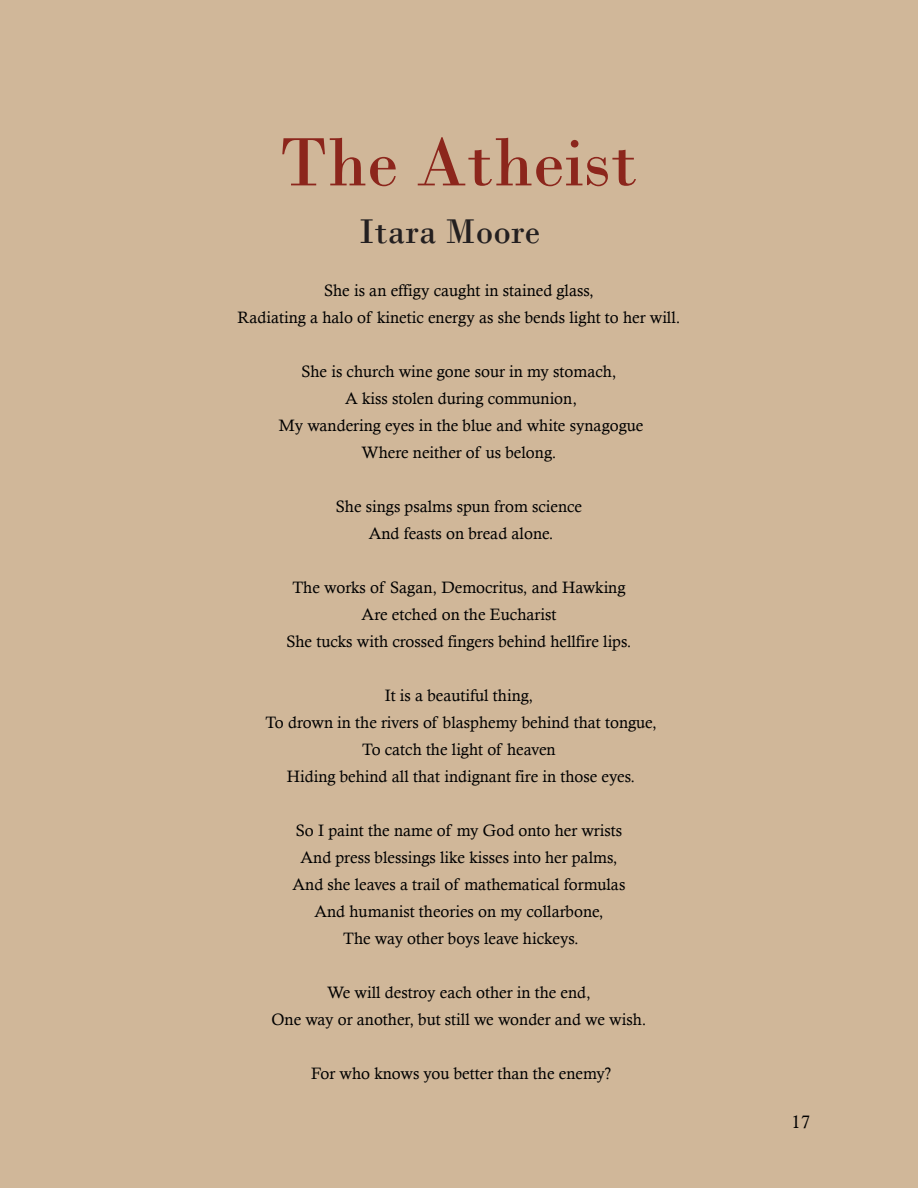
<style>
.page{position:relative;width:918px;height:1188px;background:#d0b799}
.page>*{position:absolute;margin:0;border:0;box-sizing:border-box;transform-origin:0 0}
.t1{font:72px "Bodoni";color:#8c261c}
.t2{font:36px "Bodoni";color:#231f20}
.t3{font:18px "Calisto";color:#000}
.t4{font:16.5px "Calisto";color:#000}
</style>
<div class="page">
<p class="t1" style="left:280px;top:119px;width:359px">The Atheist</p>
<p class="t2" style="left:359px;top:210px;width:182px">Itara Moore</p>
<p class="t4" style="left:324px;top:281px;width:271px">She is an effigy caught in stained glass,</p>
<p class="t4" style="left:237px;top:308px;width:445px">Radiating a halo of kinetic energy as she bends light to her will.</p>
<p class="t4" style="left:301px;top:362px;width:317px">She is church wine gone sour in my stomach,</p>
<p class="t4" style="left:345px;top:389px;width:233px">A kiss stolen during communion,</p>
<p class="t4" style="left:279px;top:416px;width:366px">My wandering eyes in the blue and white synagogue</p>
<p class="t4" style="left:362px;top:443px;width:196px">Where neither of us belong.</p>
<p class="t4" style="left:336px;top:497px;width:248px">She sings psalms spun from science</p>
<p class="t4" style="left:369px;top:524px;width:186px">And feasts on bread alone.</p>
<p class="t4" style="left:292px;top:578px;width:335px">The works of Sagan, Democritus, and Hawking</p>
<p class="t4" style="left:362px;top:605px;width:196px">Are etched on the Eucharist</p>
<p class="t4" style="left:286px;top:632px;width:347px">She tucks with crossed fingers behind hellfire lips.</p>
<p class="t4" style="left:385px;top:686px;width:150px">It is a beautiful thing,</p>
<p class="t4" style="left:266px;top:713px;width:393px">To drown in the rivers of blasphemy behind that tongue,</p>
<p class="t4" style="left:362px;top:740px;width:195px">To catch the light of heaven</p>
<p class="t4" style="left:287px;top:767px;width:350px">Hiding behind all that indignant fire in those eyes.</p>
<p class="t4" style="left:296px;top:821px;width:328px">So I paint the name of my God onto her wrists</p>
<p class="t4" style="left:301px;top:848px;width:318px">And press blessings like kisses into her palms,</p>
<p class="t4" style="left:293px;top:875px;width:334px">And she leaves a trail of mathematical formulas</p>
<p class="t4" style="left:314px;top:902px;width:290px">And humanist theories on my collarbone,</p>
<p class="t4" style="left:343px;top:929px;width:237px">The way other boys leave hickeys.</p>
<p class="t4" style="left:327px;top:983px;width:265px">We will destroy each other in the end,</p>
<p class="t4" style="left:272px;top:1010px;width:376px">One way or another, but still we wonder and we wish.</p>
<p class="t4" style="left:311px;top:1064px;width:302px">For who knows you better than the enemy?</p>
<p class="t3" style="left:792px;top:1112px;width:20px">17</p>
</div>
